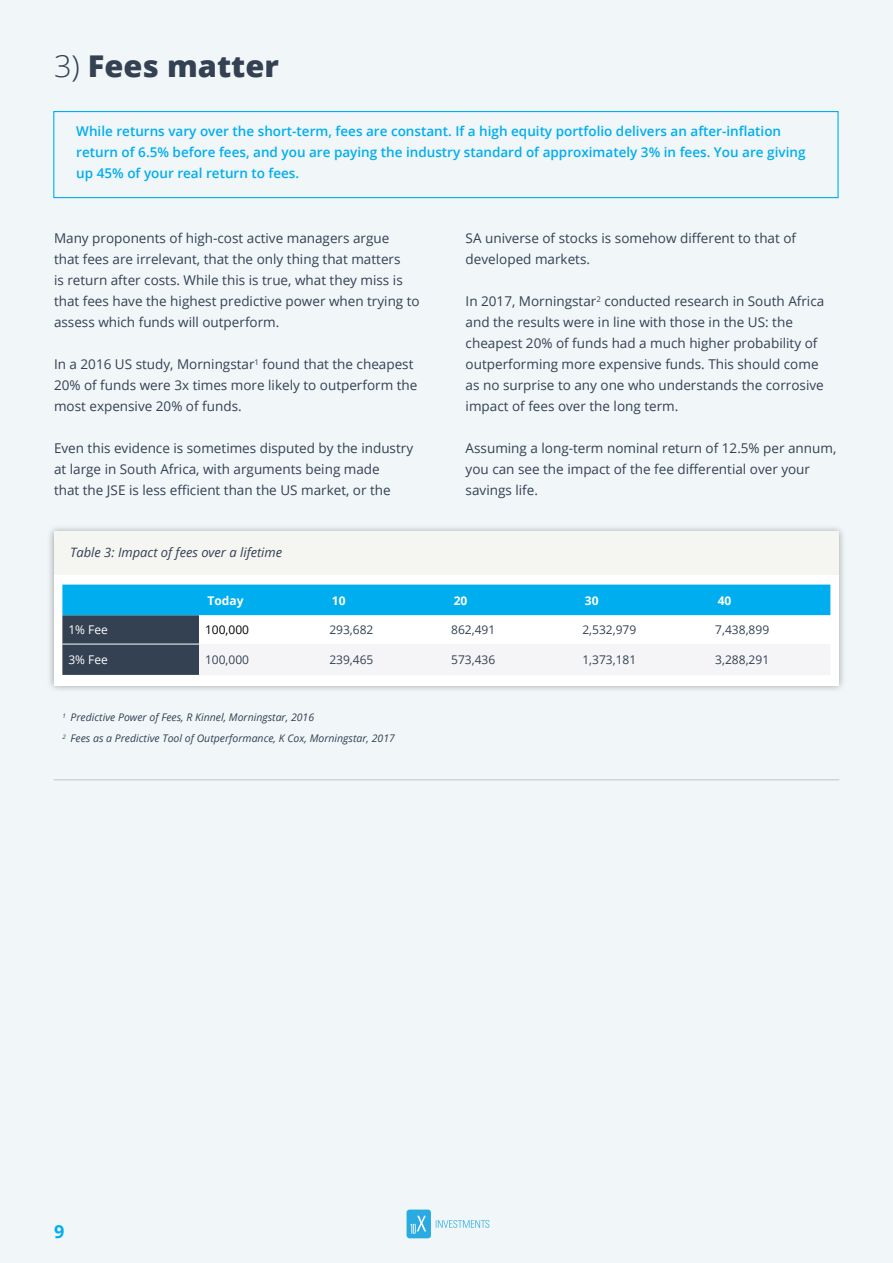
<style>
.page{position:relative;width:893px;height:1263px;background:#f1f6f9}
.page>*{position:absolute;margin:0;border:0;box-sizing:border-box;transform-origin:0 0}
.t1{font:800 30px "Open Sans";color:#334152}
.t2{font:700 18px "Open Sans";color:#00aeef}
.t3{font:13.5px/21px "Open Sans";color:#334152}
.t4{font:600 13.5px/21px "Open Sans";color:#00aeef}
.t5{font:italic 12.9px "Open Sans";color:#334052}
.t6{font:12px "Open Sans";color:#334152}
.t7{font:700 12px "Open Sans";color:#fff}
.t8{font:12px "Open Sans";color:#fff}
.t9{font:12px "Open Sans";color:#000}
.t10{font:italic 10.5px "Open Sans";color:#334152}
.s1{font-weight:300}
</style>
<div class="page">
<div style="left:407px;top:1209px;width:24px;height:29px;background:#29abe2;border-radius:3px"></div>
<svg style="left:410px;top:1216px;width:16px;height:18px"></svg>
<svg style="left:436px;top:1220px;width:53px;height:8px"></svg>
<div style="left:46px;top:524px;width:800px;height:169px;background:#000;opacity:.35"></div>
<div style="left:54px;top:531px;width:785px;height:154px;background:#fff"></div>
<svg style="left:62px;top:585px;width:768px;height:90px"></svg>
<hr style="left:62px;top:644px;width:137px;height:1px;background:#fff">
<div style="left:53px;top:111px;width:786px;height:87px;border:1px solid #00aeef"></div>
<div style="left:54px;top:531px;width:785px;height:44px;background:#f5f5f2"></div>
<hr style="left:54px;top:779px;width:785px;height:1px;background:#c4c4ca">
<p class="t1" style="left:54px;top:44px;width:226px"><span class="s1">3)</span> Fees matter</p>
<p class="t4" style="left:76px;top:120px;width:731px">While returns vary over the short-term, fees are constant. If a high equity portfolio delivers an after-inflation return of 6.5% before fees, and you are paying the industry standard of approximately 3% in fees. You are giving up 45% of your real return to fees.</p>
<p class="t3" style="left:54px;top:227px;width:367px">Many proponents of high-cost active managers argue<br>that fees are irrelevant, that the only thing that matters<br>is return after costs. While this is true, what they miss is that fees have the highest predictive power when trying to assess which funds will outperform.</p>
<p class="t3" style="left:54px;top:353px;width:365px">In a 2016 US study, Morningstar<sup>1</sup> found that the cheapest<br>20% of funds were 3x times more likely to outperform the most expensive 20% of funds.</p>
<p class="t3" style="left:54px;top:437px;width:361px">Even this evidence is sometimes disputed by the industry at large in South Africa, with arguments being made<br>that the JSE is less efficient than the US market, or the</p>
<p class="t5" style="left:70px;top:543px;width:214px">Table 3: Impact of fees over a lifetime</p>
<p class="t3" style="left:466px;top:227px;width:332px">SA universe of stocks is somehow different to that of developed markets.</p>
<p class="t3" style="left:466px;top:290px;width:360px">In 2017, Morningstar<sup>2</sup> conducted research in South Africa and the results were in line with those in the US: the cheapest 20% of funds had a much higher probability of outperforming more expensive funds. This should come as no surprise to any one who understands the corrosive impact of fees over the long term.</p>
<p class="t3" style="left:466px;top:437px;width:372px">Assuming a long-term nominal return of 12.5% per annum, you can see the impact of the fee differential over your savings life.</p>
<p class="t7" style="left:207px;top:592px;width:38px">Today</p>
<p class="t7" style="left:332px;top:592px;width:15px">10</p>
<p class="t7" style="left:454px;top:592px;width:15px">20</p>
<p class="t7" style="left:585px;top:592px;width:15px">30</p>
<p class="t7" style="left:718px;top:592px;width:15px">40</p>
<p class="t8" style="left:68px;top:622px;width:41px">1% Fee</p>
<p class="t9" style="left:205px;top:622px;width:46px">100,000</p>
<p class="t6" style="left:329px;top:622px;width:46px">293,682</p>
<p class="t6" style="left:451px;top:622px;width:46px">862,491</p>
<p class="t6" style="left:582px;top:622px;width:55px">2,532,979</p>
<p class="t6" style="left:715px;top:622px;width:55px">7,438,899</p>
<p class="t8" style="left:68px;top:651px;width:41px">3% Fee</p>
<p class="t6" style="left:205px;top:651px;width:46px">100,000</p>
<p class="t6" style="left:329px;top:651px;width:46px">239,465</p>
<p class="t6" style="left:451px;top:651px;width:46px">573,436</p>
<p class="t6" style="left:582px;top:651px;width:55px">1,373,181</p>
<p class="t6" style="left:715px;top:651px;width:55px">3,288,291</p>
<p class="t10" style="left:62px;top:710px;width:253px"><sup>1</sup> Predictive Power of Fees, R Kinnel, Morningstar, 2016</p>
<p class="t10" style="left:62px;top:731px;width:334px"><sup>2</sup> Fees as a Predictive Tool of Outperformance, K Cox, Morningstar, 2017</p>
<p class="t2" style="left:54px;top:1219px;width:12px">9</p>
</div>
